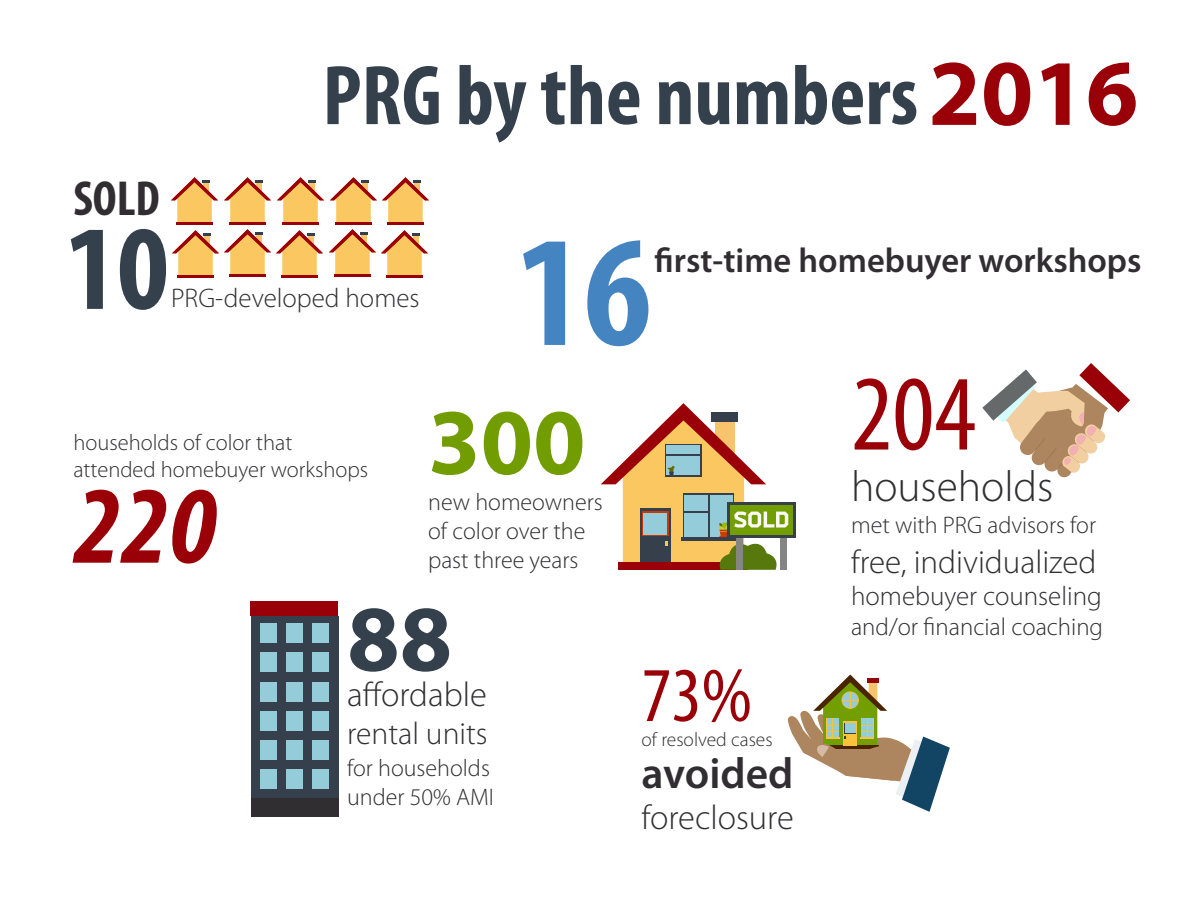
<style>
.page{position:relative;width:1200px;height:900px;background:#fff}
.page>*{position:absolute;margin:0;border:0;box-sizing:border-box;transform-origin:0 0}
.t1{font:700 condensed 159px "Myriad Pro";color:#4484c1}
.t2{font:700 condensed 121.5px "Myriad Pro";color:#35404d}
.t3{font:italic 700 condensed 111px "Myriad Pro";color:#990008}
.t4{font:condensed 108px "Myriad Pro";color:#990008}
.t5{font:700 94.5px "Myriad Pro";color:#729d00}
.t6{font:700 94.5px "Myriad Pro";color:#35404d}
.t7{font:700 condensed 85.5px "Myriad Pro";color:#35404d}
.t8{font:condensed 78px "Myriad Pro";color:#990008}
.t9{font:700 condensed 49.5px "Myriad Pro";color:#302e31}
.t10{font:300 43.5px "Myriad Pro";color:#302e31}
.t11{font:600 43.5px "Myriad Pro";color:#302e31}
.t12{font:600 34.5px "Myriad Pro";color:#302e31}
.t13{font:300 34.5px "Myriad Pro";color:#302e31}
.t14{font:300 33px "Myriad Pro";color:#302e31}
.t15{font:300 31.5px "Myriad Pro";color:#302e31}
.t16{font:300 27px "Myriad Pro";color:#302e31}
.t17{font:300 24.75px "Myriad Pro";color:#302e31}
.t18{font:300 24px/28.8px "Myriad Pro";color:#302e31}
.t19{font:300 22.5px "Myriad Pro";color:#302e31}
.t20{font:300 19.5px "Myriad Pro";color:#302e31}
.s1{font-stretch:normal;font-size:94.5px;color:#990008}
</style>
<div class="page">
<svg style="left:171px;top:177px;width:47px;height:46px"></svg>
<hr style="left:176px;top:223px;width:37px;height:2px;background:#990008">
<svg style="left:224px;top:177px;width:47px;height:46px"></svg>
<hr style="left:229px;top:223px;width:37px;height:2px;background:#990008">
<svg style="left:277px;top:177px;width:47px;height:46px"></svg>
<hr style="left:282px;top:223px;width:37px;height:2px;background:#990008">
<hr style="left:335px;top:223px;width:37px;height:2px;background:#990008">
<svg style="left:330px;top:177px;width:99px;height:46px"></svg>
<hr style="left:387px;top:223px;width:37px;height:2px;background:#990008">
<hr style="left:177px;top:276px;width:37px;height:2px;background:#990008">
<hr style="left:229px;top:275px;width:37px;height:2px;background:#990008">
<svg style="left:172px;top:229px;width:151px;height:47px"></svg>
<hr style="left:281px;top:276px;width:37px;height:2px;background:#990008">
<hr style="left:334px;top:275px;width:37px;height:2px;background:#990008">
<svg style="left:329px;top:229px;width:99px;height:47px"></svg>
<hr style="left:386px;top:276px;width:37px;height:2px;background:#990008">
<svg style="left:787px;top:675px;width:163px;height:137px"></svg>
<div style="left:251px;top:616px;width:88px;height:184px;background:#36404d"></div>
<div style="left:260px;top:623px;width:17px;height:20px;background:#94ccd9"></div>
<div style="left:286px;top:623px;width:17px;height:20px;background:#94ccd9"></div>
<div style="left:312px;top:623px;width:17px;height:20px;background:#94ccd9"></div>
<div style="left:260px;top:653px;width:17px;height:19px;background:#94ccd9"></div>
<div style="left:286px;top:653px;width:17px;height:19px;background:#94ccd9"></div>
<div style="left:312px;top:653px;width:17px;height:19px;background:#94ccd9"></div>
<div style="left:260px;top:682px;width:17px;height:19px;background:#94ccd9"></div>
<div style="left:286px;top:682px;width:17px;height:19px;background:#94ccd9"></div>
<div style="left:312px;top:682px;width:17px;height:19px;background:#94ccd9"></div>
<div style="left:260px;top:711px;width:17px;height:20px;background:#94ccd9"></div>
<div style="left:286px;top:711px;width:17px;height:20px;background:#94ccd9"></div>
<div style="left:312px;top:711px;width:17px;height:20px;background:#94ccd9"></div>
<div style="left:260px;top:740px;width:17px;height:20px;background:#94ccd9"></div>
<div style="left:286px;top:740px;width:17px;height:20px;background:#94ccd9"></div>
<div style="left:312px;top:740px;width:17px;height:20px;background:#94ccd9"></div>
<div style="left:260px;top:770px;width:17px;height:19px;background:#94ccd9"></div>
<div style="left:286px;top:770px;width:17px;height:19px;background:#94ccd9"></div>
<div style="left:312px;top:770px;width:17px;height:19px;background:#94ccd9"></div>
<div style="left:251px;top:798px;width:88px;height:19px;background:#302e30"></div>
<div style="left:250px;top:601px;width:88px;height:15px;background:#990008"></div>
<svg style="left:982px;top:363px;width:148px;height:115px"></svg>
<div style="left:727px;top:502px;width:69px;height:35px;background:#36404d"></div>
<div style="left:730px;top:505px;width:63px;height:29px;background:#739e00"></div>
<svg style="left:601px;top:403px;width:187px;height:167px"></svg>
<p class="t7" style="left:322px;top:42px;width:817px">PRG by the numbers<span class="s1">2016</span></p>
<p class="t9" style="left:73px;top:168px;width:88px">SOLD</p>
<p class="t2" style="left:65px;top:192px;width:105px">10</p>
<p class="t1" style="left:516px;top:193px;width:137px">16</p>
<p class="t12" style="left:655px;top:241px;width:488px">first-time homebuyer workshops</p>
<p class="t4" style="left:851px;top:349px;width:126px">204</p>
<p class="t10" style="left:851px;top:463px;width:204px">households</p>
<p class="t18" style="left:851px;top:511px;width:247px">met with PRG advisors for</p>
<p class="t14" style="left:851px;top:544px;width:247px">free, individualized</p>
<p class="t16" style="left:851px;top:582px;width:252px">homebuyer counseling</p>
<p class="t17" style="left:851px;top:613px;width:254px">and/or financial coaching</p>
<p class="t16" style="left:171px;top:283px;width:250px">PRG-developed homes</p>
<p class="t5" style="left:428px;top:389px;width:159px">300</p>
<p class="t19" style="left:73px;top:430px;width:220px">households of color that</p>
<p class="t19" style="left:73px;top:457px;width:296px">attended homebuyer workshops</p>
<p class="t3" style="left:73px;top:457px;width:144px">220</p>
<p class="t18" style="left:428px;top:488px;width:176px">new homeowners of color over the past three years</p>
<p class="t6" style="left:347px;top:586px;width:106px">88</p>
<p class="t13" style="left:347px;top:675px;width:141px">affordable</p>
<p class="t15" style="left:347px;top:716px;width:142px">rental units</p>
<p class="t18" style="left:347px;top:754px;width:144px">for households</p>
<p class="t18" style="left:347px;top:783px;width:148px">under 50% AMI</p>
<p class="t8" style="left:642px;top:648px;width:112px">73%</p>
<p class="t20" style="left:642px;top:729px;width:133px">of resolved cases</p>
<p class="t11" style="left:642px;top:749px;width:153px">avoided</p>
<p class="t13" style="left:642px;top:799px;width:154px">foreclosure</p>
</div>
